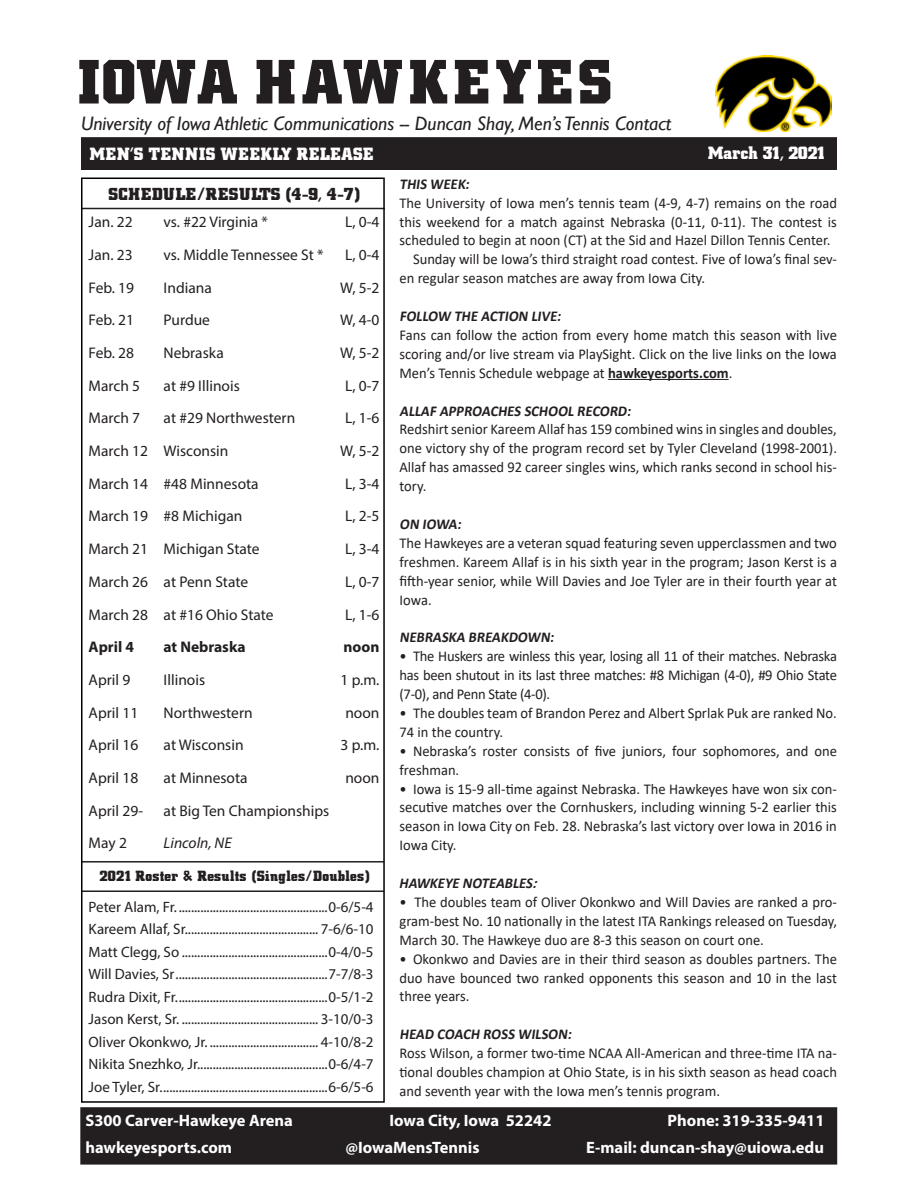
<style>
.page{position:relative;width:918px;height:1188px;background:#fff}
.page>*{position:absolute;margin:0;border:0;box-sizing:border-box;transform-origin:0 0}
.t1{font:700 63px "Hawkeye";letter-spacing:.065em;color:#231f20}
.t2{font:italic 19.5px "Gill Sans";color:#231f20}
.t3{font:700 18px "Hawkeye";letter-spacing:.02em;color:#fff}
.t4{font:700 18px "Hawkeye";color:#fff}
.t5{font:700 17.7px "Hawkeye";letter-spacing:.02em;color:#231f20}
.t6{font:700 16.5px "Myriad Pro";color:#fff}
.t7{font:15.45px "Myriad Pro";color:#231f20}
.t8{font:700 15.45px "Myriad Pro";color:#231f20}
.t9{font:italic 15.45px "Myriad Pro";color:#231f20}
.t10{font:15px/18.9px "Calibri";color:#231f20;text-align:justify}
.t11{font:15px "Myriad Pro";color:#231f20}
.t12{font:700 15px "Calibri";color:#231f20}
.t13{font:700 15px "Hawkeye";letter-spacing:.025em;color:#231f20}
.t14{font:italic 700 15px "Calibri";color:#231f20}
.s1{font-weight:700}
</style>
<div class="page">
<div style="left:82px;top:138px;width:754px;height:31px;background:#231f20"></div>
<div style="left:81px;top:137px;width:756px;height:33px;border:2px solid #231f20"></div>
<div style="left:81px;top:1108px;width:755px;height:56px;background:#231f20"></div>
<div style="left:80px;top:1107px;width:757px;height:58px;border:2px solid #231f20"></div>
<img style="left:715px;top:56px;width:117px;height:75px">
<hr style="left:608px;top:379px;width:121px;height:1px;background:#231f20">
<hr style="left:81px;top:208px;width:304px;height:1px;background:#231f20">
<hr style="left:81px;top:890px;width:303px;height:2px;background:#231f20">
<hr style="left:81px;top:861px;width:303px;height:2px;background:#231f20">
<div style="left:81px;top:178px;width:304px;height:925px;border:2px solid #000"></div>
<h1 class="t1" style="left:79px;top:46px;width:535px">IOWA HAWKEYES</h1>
<h2 class="t2" style="left:81px;top:112px;width:592px">University of Iowa Athletic Communications -- Duncan Shay, Men’s Tennis Contact</h2>
<p class="t3" style="left:90px;top:144px;width:285px">MEN’S TENNIS WEEKLY RELEASE</p>
<p class="t4" style="left:708px;top:143px;width:118px">March 31, 2021</p>
<p class="t5" style="left:109px;top:184px;width:253px">SCHEDULE/RESULTS (4-9, 4-7)</p>
<p class="t7" style="left:89px;top:212px;width:46px">Jan. 22</p>
<p class="t7" style="left:164px;top:212px;width:106px">vs. #22 Virginia *</p>
<p class="t7" style="left:345px;top:212px;width:36px">L, 0-4</p>
<p class="t7" style="left:89px;top:245px;width:46px">Jan. 23</p>
<p class="t7" style="left:164px;top:245px;width:162px">vs. Middle Tennessee St *</p>
<p class="t7" style="left:345px;top:245px;width:36px">L, 0-4</p>
<p class="t7" style="left:89px;top:278px;width:47px">Feb. 19</p>
<p class="t7" style="left:164px;top:278px;width:50px">Indiana</p>
<p class="t7" style="left:340px;top:278px;width:41px">W, 5-2</p>
<p class="t7" style="left:89px;top:311px;width:47px">Feb. 21</p>
<p class="t7" style="left:164px;top:311px;width:48px">Purdue</p>
<p class="t7" style="left:340px;top:311px;width:41px">W, 4-0</p>
<p class="t7" style="left:89px;top:343px;width:47px">Feb. 28</p>
<p class="t7" style="left:164px;top:343px;width:62px">Nebraska</p>
<p class="t7" style="left:340px;top:343px;width:41px">W, 5-2</p>
<p class="t7" style="left:89px;top:376px;width:53px">March 5</p>
<p class="t7" style="left:164px;top:376px;width:78px">at #9 Illinois</p>
<p class="t7" style="left:345px;top:376px;width:36px">L, 0-7</p>
<p class="t7" style="left:89px;top:409px;width:53px">March 7</p>
<p class="t7" style="left:164px;top:409px;width:133px">at #29 Northwestern</p>
<p class="t7" style="left:345px;top:409px;width:36px">L, 1-6</p>
<p class="t7" style="left:89px;top:441px;width:141px">March 12 Wisconsin</p>
<p class="t7" style="left:340px;top:441px;width:41px">W, 5-2</p>
<p class="t7" style="left:89px;top:474px;width:172px">March 14 #48 Minnesota</p>
<p class="t7" style="left:345px;top:474px;width:36px">L, 3-4</p>
<p class="t7" style="left:89px;top:507px;width:155px">March 19 #8 Michigan</p>
<p class="t7" style="left:345px;top:507px;width:36px">L, 2-5</p>
<p class="t7" style="left:89px;top:539px;width:173px">March 21 Michigan State</p>
<p class="t7" style="left:345px;top:539px;width:36px">L, 3-4</p>
<p class="t7" style="left:89px;top:572px;width:161px">March 26 at Penn State</p>
<p class="t7" style="left:345px;top:572px;width:36px">L, 0-7</p>
<p class="t7" style="left:89px;top:605px;width:186px">March 28 at #16 Ohio State</p>
<p class="t7" style="left:345px;top:605px;width:36px">L, 1-6</p>
<p class="t8" style="left:89px;top:637px;width:47px">April 4</p>
<p class="t8" style="left:164px;top:637px;width:84px">at Nebraska</p>
<p class="t8" style="left:343px;top:637px;width:37px">noon</p>
<p class="t7" style="left:89px;top:670px;width:43px">April 9</p>
<p class="t7" style="left:164px;top:670px;width:43px">Illinois</p>
<p class="t7" style="left:341px;top:670px;width:40px">1 p.m.</p>
<p class="t7" style="left:89px;top:703px;width:51px">April 11</p>
<p class="t7" style="left:164px;top:703px;width:91px">Northwestern</p>
<p class="t7" style="left:345px;top:703px;width:36px">noon</p>
<p class="t7" style="left:89px;top:736px;width:51px">April 16</p>
<p class="t7" style="left:164px;top:736px;width:81px">at Wisconsin</p>
<p class="t7" style="left:341px;top:736px;width:40px">3 p.m.</p>
<p class="t7" style="left:89px;top:768px;width:51px">April 18</p>
<p class="t7" style="left:164px;top:768px;width:86px">at Minnesota</p>
<p class="t7" style="left:345px;top:768px;width:36px">noon</p>
<p class="t7" style="left:89px;top:801px;width:56px">April 29-</p>
<p class="t7" style="left:164px;top:801px;width:167px">at Big Ten Championships</p>
<p class="t7" style="left:89px;top:834px;width:40px">May 2</p>
<p class="t9" style="left:164px;top:834px;width:69px">Lincoln, NE</p>
<p class="t13" style="left:100px;top:868px;width:272px">2021 Roster &amp; Results (Singles/Doubles)</p>
<p class="t11" style="left:89px;top:897px;width:287px">Peter Alam, Fr.................................................0-6/5-4</p>
<p class="t11" style="left:89px;top:920px;width:287px">Kareem Allaf, Sr........................................... 7-6/6-10</p>
<p class="t11" style="left:89px;top:942px;width:287px">Matt Clegg, So ...............................................0-4/0-5</p>
<p class="t11" style="left:89px;top:965px;width:287px">Will Davies, Sr.................................................7-7/8-3</p>
<p class="t11" style="left:89px;top:987px;width:287px">Rudra Dixit, Fr.................................................0-5/1-2</p>
<p class="t11" style="left:89px;top:1010px;width:287px">Jason Kerst, Sr. ............................................ 3-10/0-3</p>
<p class="t11" style="left:89px;top:1032px;width:287px">Oliver Okonkwo, Jr. ................................... 4-10/8-2</p>
<p class="t11" style="left:89px;top:1055px;width:287px">Nikita Snezhko, Jr..........................................0-6/4-7</p>
<p class="t11" style="left:89px;top:1077px;width:287px">Joe Tyler, Sr......................................................6-6/5-6</p>
<p class="t12" style="left:400px;top:173px;width:74px">THIS WEEK:</p>
<p class="t10" style="left:400px;top:193px;width:439px">The University of Iowa men’s tennis team (4-9, 4-7) remains on the road this weekend for a match against Nebraska (0-11, 0-11). The contest is scheduled to begin at noon (CT) at the Sid and Hazel Dillon Tennis Center.</p>
<p class="t10" style="left:400px;top:250px;width:439px;text-indent:13px">Sunday will be Iowa’s third straight road contest. Five of Iowa’s final sev&shy;en regular season matches are away from Iowa City.</p>
<p class="t12" style="left:400px;top:305px;width:166px">FOLLOW THE ACTION LIVE:</p>
<p class="t10" style="left:400px;top:325px;width:439px">Fans can follow the action from every home match this season with live scoring and/or live stream via PlaySight. Click on the live links on the Iowa Men’s Tennis Schedule webpage at <span class="s1">hawkeyesports.com</span>.</p>
<p class="t12" style="left:400px;top:400px;width:236px">ALLAF APPROACHES SCHOOL RECORD:</p>
<p class="t10" style="left:400px;top:420px;width:439px">Redshirt senior Kareem Allaf has 159 combined wins in singles and doubles, one victory shy of the program record set by Tyler Cleveland (1998-2001).<br>Allaf has amassed 92 career singles wins, which ranks second in school his&shy;tory.</p>
<p class="t12" style="left:400px;top:513px;width:66px">ON IOWA:</p>
<p class="t10" style="left:400px;top:533px;width:439px">The Hawkeyes are a veteran squad featuring seven upperclassmen and two freshmen. Kareem Allaf is in his sixth year in the program; Jason Kerst is a fifth-year senior, while Will Davies and Joe Tyler are in their fourth year at Iowa.</p>
<p class="t12" style="left:400px;top:627px;width:159px">NEBRASKA BREAKDOWN:</p>
<p class="t10" style="left:400px;top:646px;width:439px">• The Huskers are winless this year, losing all 11 of their matches. Nebraska has been shutout in its last three matches: #8 Michigan (4-0), #9 Ohio State (7-0), and Penn State (4-0).</p>
<p class="t10" style="left:400px;top:703px;width:439px">• The doubles team of Brandon Perez and Albert Sprlak Puk are ranked No.<br>74 in the country.</p>
<p class="t10" style="left:400px;top:741px;width:439px">• Nebraska’s roster consists of five juniors, four sophomores, and one freshman.</p>
<p class="t10" style="left:400px;top:779px;width:439px">• Iowa is 15-9 all-time against Nebraska. The Hawkeyes have won six con&shy;secutive matches over the Cornhuskers, including winning 5-2 earlier this season in Iowa City on Feb. 28. Nebraska’s last victory over Iowa in 2016 in Iowa City.</p>
<p class="t14" style="left:400px;top:872px;width:142px">HAWKEYE NOTEABLES:</p>
<p class="t10" style="left:400px;top:892px;width:439px">• The doubles team of Oliver Okonkwo and Will Davies are ranked a pro&shy;gram-best No. 10 nationally in the latest ITA Rankings released on Tuesday, March 30. The Hawkeye duo are 8-3 this season on court one.</p>
<p class="t10" style="left:400px;top:949px;width:439px">• Okonkwo and Davies are in their third season as doubles partners. The duo have bounced two ranked opponents this season and 10 in the last three years.</p>
<p class="t12" style="left:400px;top:1024px;width:176px">HEAD COACH ROSS WILSON:</p>
<p class="t10" style="left:400px;top:1043px;width:439px">Ross Wilson, a former two-time NCAA All-American and three-time ITA na&shy;tional doubles champion at Ohio State, is in his sixth season as head coach and seventh year with the Iowa men’s tennis program.</p>
<p class="t6" style="left:85px;top:1110px;width:209px">S300 Carver-Hawkeye Arena</p>
<p class="t6" style="left:390px;top:1110px;width:163px">Iowa City, Iowa 52242</p>
<p class="t6" style="left:668px;top:1110px;width:158px">Phone: 319-335-9411</p>
<p class="t6" style="left:85px;top:1137px;width:148px">hawkeyesports.com</p>
<p class="t6" style="left:345px;top:1137px;width:136px">@IowaMensTennis</p>
<p class="t6" style="left:586px;top:1137px;width:239px">E-mail: duncan-shay@uiowa.edu</p>
</div>
